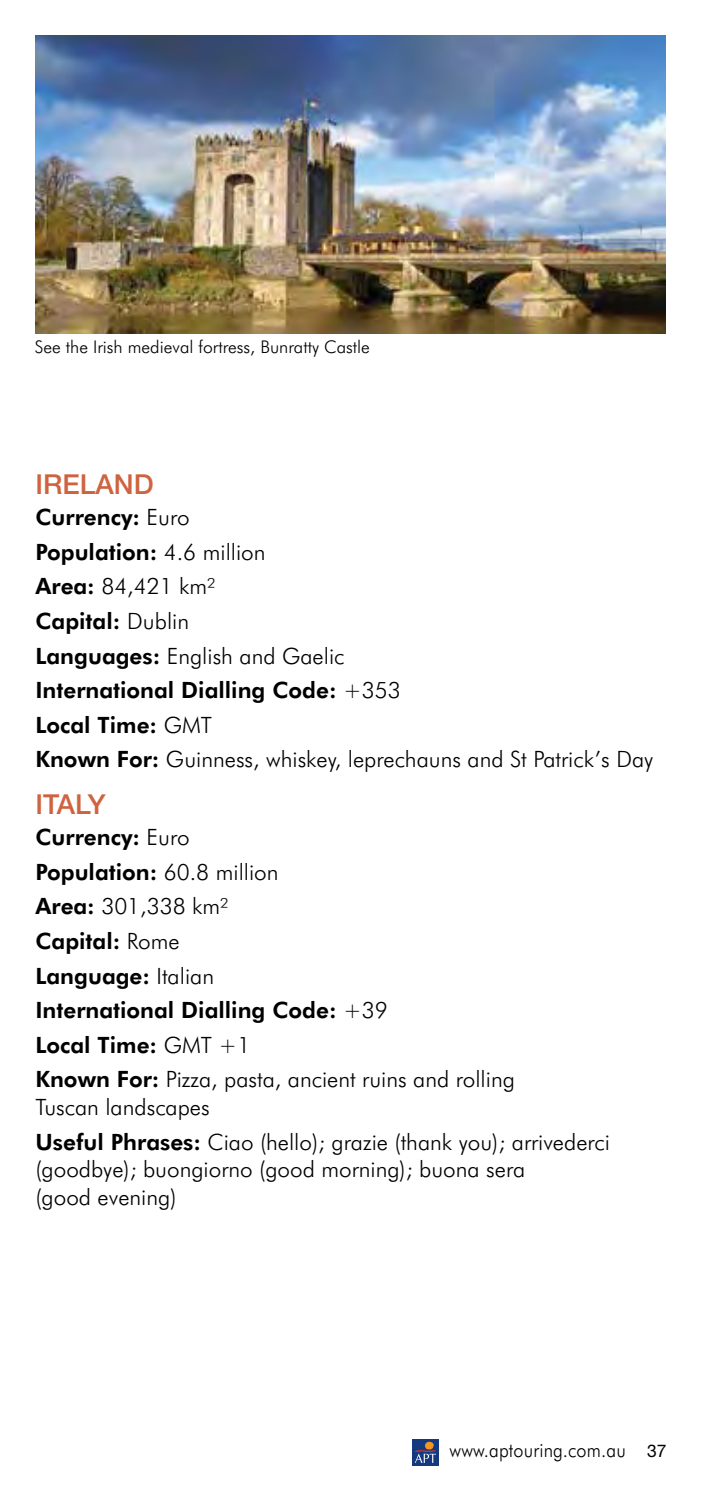
<style>
.page{position:relative;width:702px;height:1489px;background:#fff}
.page>*{position:absolute;margin:0;border:0;box-sizing:border-box;transform-origin:0 0}
.t1{font:500 27.5px "Helvetica Neue";color:#cf6340}
.t2{font:300 22.5px/34.5px "Futura BT";color:#000}
.t3{font:800 22.5px/34.5px "Futura BT";color:#000}
.t4{font:300 20px "Futura BT";letter-spacing:.01em;color:#000;scale:.9 1}
.t5{font:300 17.5px "Futura BT";color:#000}
.s1{font-weight:800}
.s2{font-weight:300}
.s3{font-family:"Helvetica Neue";font-weight:400;font-size:17.5px}
</style>
<div class="page">
<div style="left:412px;top:1439px;width:26px;height:26px;background:#15397f"></div>
<svg style="left:415px;top:1441px;width:21px;height:21px"></svg>
<img style="left:35px;top:35px;width:630px;height:298px">
<p class="t5" style="left:35px;top:336px;width:336px">See the Irish medieval fortress, Bunratty Castle</p>
<p class="t1" style="left:35px;top:468px;width:120px">IRELAND</p>
<p class="t2" style="left:35px;top:500px;width:619px"><span class="s1">Currency:</span> Euro<br><span class="s1">Population:</span> 4.6 million<br><span class="s1">Area:</span> 84,421 km²<br><span class="s1">Capital:</span> Dublin<br><span class="s1">Languages:</span> English and Gaelic<br><span class="s1">International Dialling Code:</span> +353<br><span class="s1">Local Time:</span> GMT<br><span class="s1">Known For:</span> Guinness, whiskey, leprechauns and St Patrick’s Day</p>
<p class="t1" style="left:35px;top:788px;width:72px">ITALY</p>
<p class="t3" style="left:35px;top:819px;width:481px">Currency: <span class="s2">Euro<br></span>Population: <span class="s2">60.8 million<br></span>Area: <span class="s2">301,338 km²<br></span>Capital: <span class="s2">Rome<br></span>Language: <span class="s2">Italian<br></span>International Dialling Code: <span class="s2">+39<br></span>Local Time: <span class="s2">GMT +1<br></span>Known For: <span class="s2">Pizza, pasta, ancient ruins and rolling</span></p>
<p class="t2" style="left:35px;top:1089px;width:576px">Tuscan landscapes<br><span class="s1">Useful Phrases:</span> Ciao (hello); grazie (thank you); arrivederci</p>
<p class="t2" style="left:35px;top:1155px;width:491px;line-height:27.5px">(goodbye); buongiorno (good morning); buona sera (good evening)</p>
<p class="t4" style="left:449px;top:1437px;width:242px">www.aptouring.com.au <span class="s3">37</span></p>
</div>
